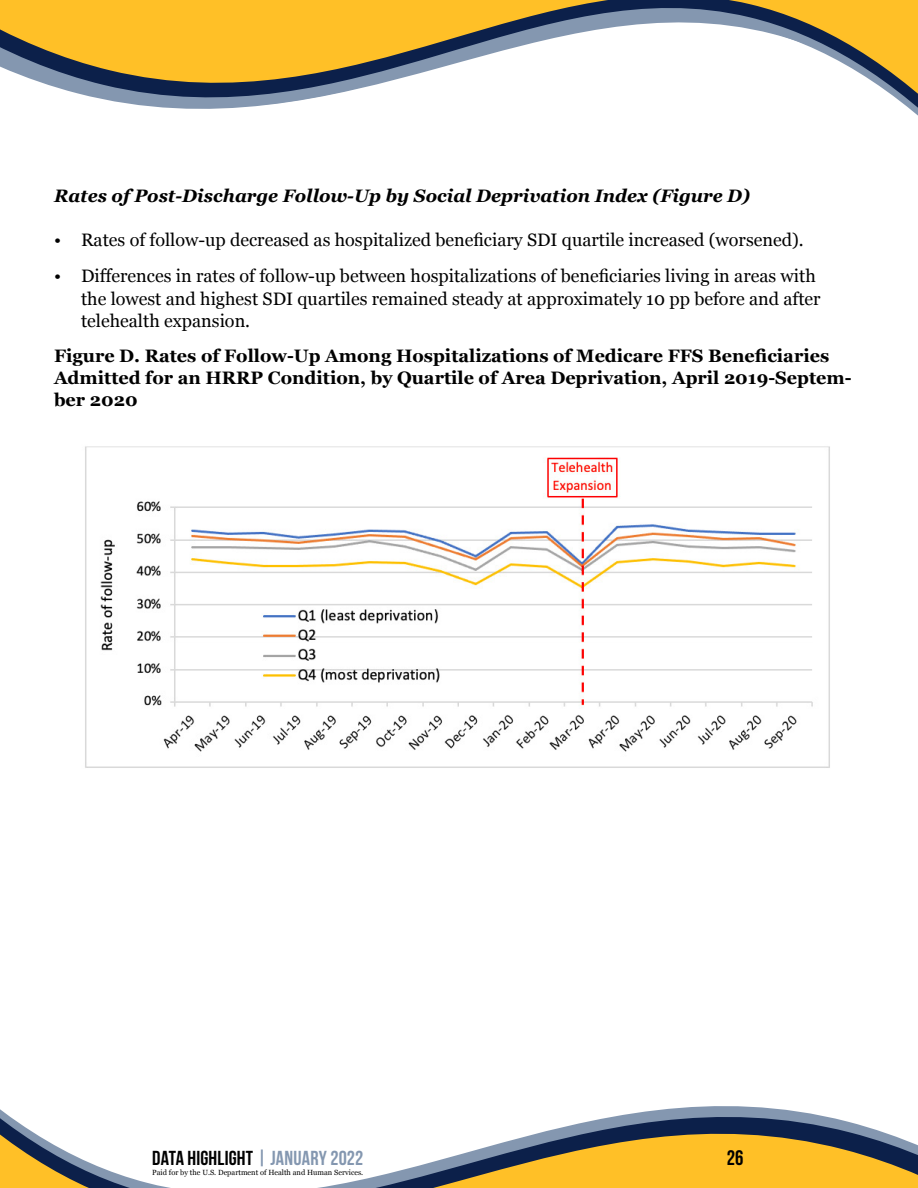
<style>
.page{position:relative;width:918px;height:1188px;background:#fff}
.page>*{position:absolute;margin:0;border:0;box-sizing:border-box;transform-origin:0 0}
.t1{font:700 21px "Bebas Neue";color:#000}
.t2{font:700 20.25px "Bebas Neue";letter-spacing:.005em;color:#000}
.t3{font:18px/22.5px "Georgia";color:#000}
.t4{font:700 18px/21.6px "Georgia";color:#000}
.t5{font:italic 700 18px "Georgia";color:#000}
.t6{font:7.5px "Georgia";color:#000}
.s1{color:#8497b0}
</style>
<div class="page">
<svg style="left:0;top:1106px;width:918px;height:82px"></svg>
<svg style="left:0;top:0;width:918px;height:116px"></svg>
<img style="left:85px;top:446px;width:745px;height:322px">
<p class="t5" style="left:54px;top:183px;width:698px">Rates of Post-Discharge Follow-Up by Social Deprivation Index (Figure D)</p>
<p class="t3" style="left:54px;top:228px;width:751px">• Rates of follow-up decreased as hospitalized beneficiary SDI quartile increased (worsened).</p>
<p class="t3" style="left:81px;top:264px;width:741px;text-indent:-27px">• Differences in rates of follow-up between hospitalizations of beneficiaries living in areas with the lowest and highest SDI quartiles remained steady at approximately 10 pp before and after telehealth expansion.</p>
<p class="t4" style="left:54px;top:344px;width:799px">Figure D. Rates of Follow-Up Among Hospitalizations of Medicare FFS Beneficiaries<br>Admitted for an HRRP Condition, by Quartile of Area Deprivation, April 2019-Septem&shy;ber 2020</p>
<p class="t2" style="left:152px;top:1147px;width:213px">DATA HIGHLIGHT <span class="s1">| JANUARY 2022</span></p>
<p class="t1" style="left:727px;top:1146px;width:18px">26</p>
<p class="t6" style="left:152px;top:1167px;width:213px">Paid for by the U.S. Department of Health and Human Services.</p>
</div>
